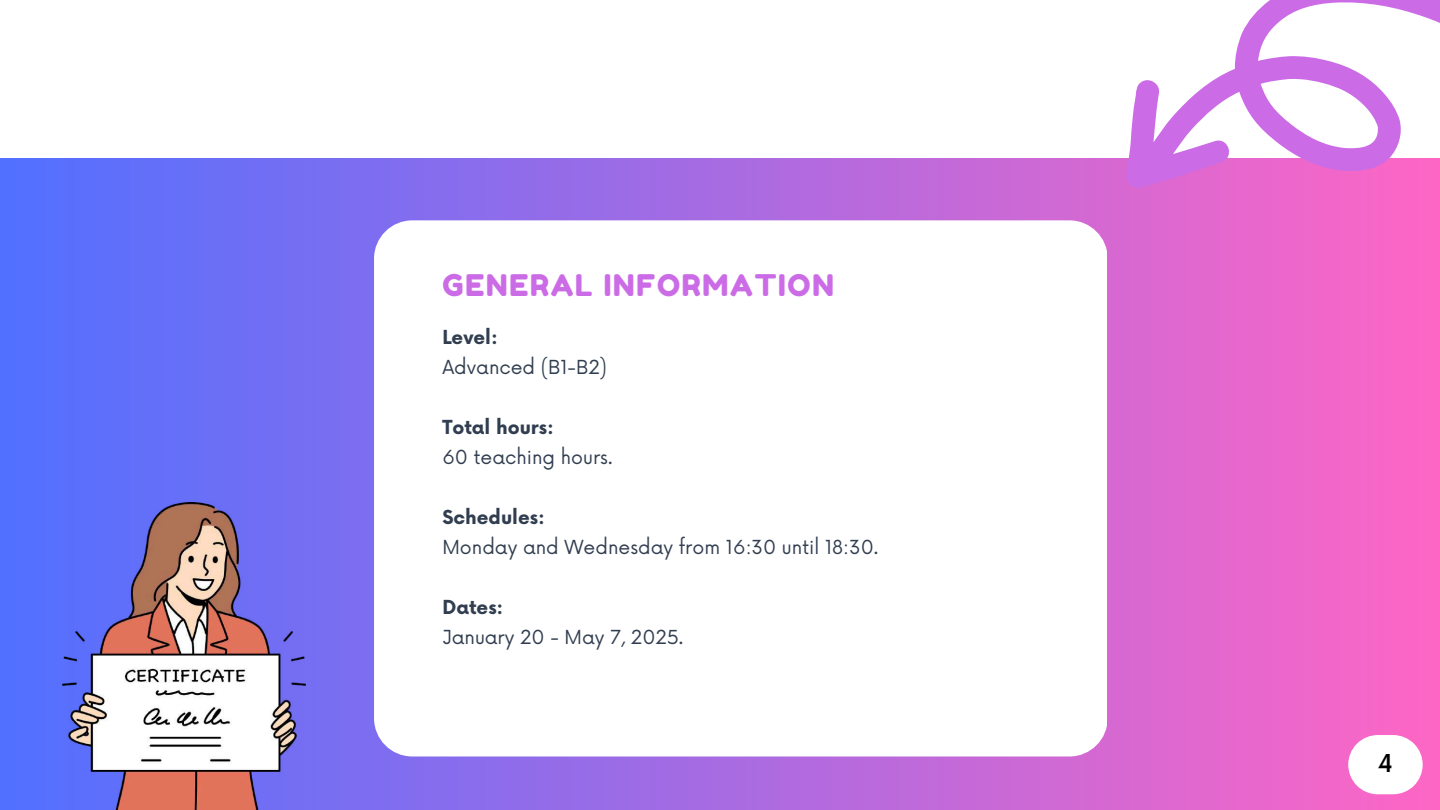
<style>
.page{position:relative;width:1440px;height:810px;background:#fff}
.page>*{position:absolute;margin:0;border:0;box-sizing:border-box;transform-origin:0 0}
.t1{font:29.8px "Fredoka One";letter-spacing:.06em;color:#cb6ce6}
.t2{font:500 24px "Now";color:#000}
.t3{font:18.9px "Now";color:#313e50}
.t4{font:700 18.9px "Now";color:#313e50}
</style>
<div class="page">
<div style="left:0;top:0;width:1440px;height:810px;background:linear-gradient(to right,#5170ff,#fe67c5)"></div>
<div style="left:0;top:0;width:1440px;height:157px;background:#fff"></div>
<svg style="left:1090px;top:0;width:350px;height:344px"></svg>
<div style="left:374px;top:220px;width:733px;height:536px;background:#fff;border-radius:38px"></div>
<img style="left:62px;top:502px;width:243px;height:308px">
<svg style="left:1348px;top:735px;width:75px;height:59px"></svg>
<h1 class="t1" style="left:442px;top:267px;width:393px">GENERAL INFORMATION</h1>
<p class="t4" style="left:442px;top:327px;width:57px">Level:</p>
<p class="t3" style="left:442px;top:356px;width:166px">Advanced (B1-B2)</p>
<p class="t4" style="left:442px;top:417px;width:113px">Total hours:</p>
<p class="t3" style="left:442px;top:446px;width:172px">60 teaching hours.</p>
<p class="t4" style="left:442px;top:507px;width:104px">Schedules:</p>
<p class="t3" style="left:442px;top:536px;width:437px">Monday and Wednesday from 16:30 until 18:30.</p>
<p class="t4" style="left:442px;top:597px;width:62px">Dates:</p>
<p class="t3" style="left:442px;top:626px;width:242px">January 20 - May 7, 2025.</p>
<p class="t2" style="left:1378px;top:750px;width:17px">4</p>
</div>
